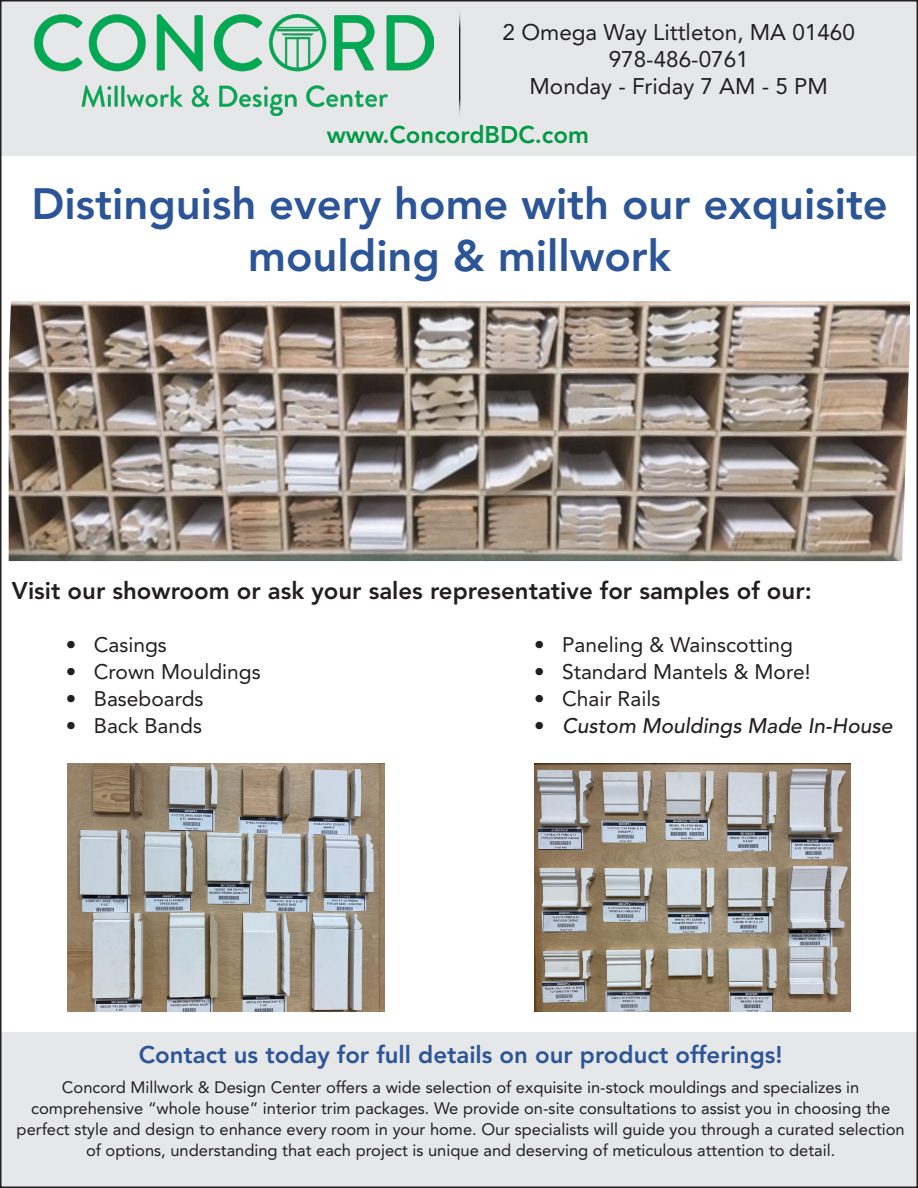
<style>
.page{position:relative;width:918px;height:1188px;background:#fff}
.page>*{position:absolute;margin:0;border:0;box-sizing:border-box;transform-origin:0 0}
.t1{font:800 43.5px/52.2px "Avenir LT Std";color:#2c5597;text-align:center}
.t2{font:800 24px "Avenir LT Std";color:#231f20}
.t3{font:800 24px "Avenir LT Std";color:#2c5597}
.t4{font:800 24px "Avenir LT Std";color:#009a44}
.t5{font:22.5px "Avenir LT Std";color:#231f20}
.t6{font:21px "Avenir LT Std";color:#231f20}
.t7{font:italic 500 21px "Avenir LT Std";color:#231f20}
.t8{font:16.5px/21px "Avenir LT Std";color:#231f20;text-align:center}
.s1{font-weight:400;font-style:normal}
</style>
<div class="page">
<div style="left:2px;top:1032px;width:916px;height:154px;background:#e6e7e9"></div>
<img style="left:9px;top:301px;width:901px;height:260px">
<img style="left:68px;top:763px;width:316px;height:249px">
<img style="left:534px;top:764px;width:316px;height:248px">
<div style="left:2px;top:2px;width:914px;height:154px;background:#e6e7e9"></div>
<img style="left:35px;top:14px;width:399px;height:102px">
<hr style="left:459px;top:8px;width:1px;height:111px;background:#231f20">
<p class="t5" style="left:503px;top:19px;width:354px">2 Omega Way Littleton, MA 01460</p>
<p class="t5" style="left:609px;top:46px;width:142px">978-486-0761</p>
<p class="t5" style="left:530px;top:73px;width:300px">Monday - Friday 7 AM - 5 PM</p>
<p class="t4" style="left:327px;top:121px;width:264px">www.ConcordBDC.com</p>
<p class="t1" style="left:32px;top:178px;width:858px">Distinguish every home with our exquisite moulding &amp; millwork</p>
<p class="t2" style="left:12px;top:577px;width:801px">Visit our showroom or ask your sales representative for samples of our:</p>
<p class="t6" style="left:66px;top:632px;width:103px">• Casings</p>
<p class="t6" style="left:66px;top:659px;width:196px">• Crown Mouldings</p>
<p class="t6" style="left:66px;top:686px;width:139px">• Baseboards</p>
<p class="t6" style="left:66px;top:713px;width:138px">• Back Bands</p>
<p class="t6" style="left:534px;top:632px;width:261px">• Paneling &amp; Wainscotting</p>
<p class="t6" style="left:534px;top:659px;width:278px">• Standard Mantels &amp; More!</p>
<p class="t6" style="left:534px;top:686px;width:128px">• Chair Rails</p>
<p class="t7" style="left:534px;top:713px;width:360px"><span class="s1">•</span> Custom Mouldings Made In-House</p>
<p class="t3" style="left:139px;top:1040px;width:645px">Contact us today for full details on our product offerings!</p>
<p class="t8" style="left:62px;top:1077px;width:799px">Concord Millwork &amp; Design Center offers a wide selection of exquisite in-stock mouldings and specializes in</p>
<p class="t8" style="left:17px;top:1098px;width:890px">comprehensive “whole house” interior trim packages. We provide on-site consultations to assist you in choosing the perfect style and design to enhance every room in your home. Our specialists will guide you through a curated selection of options, understanding that each project is unique and deserving of meticulous attention to detail.</p>
</div>
